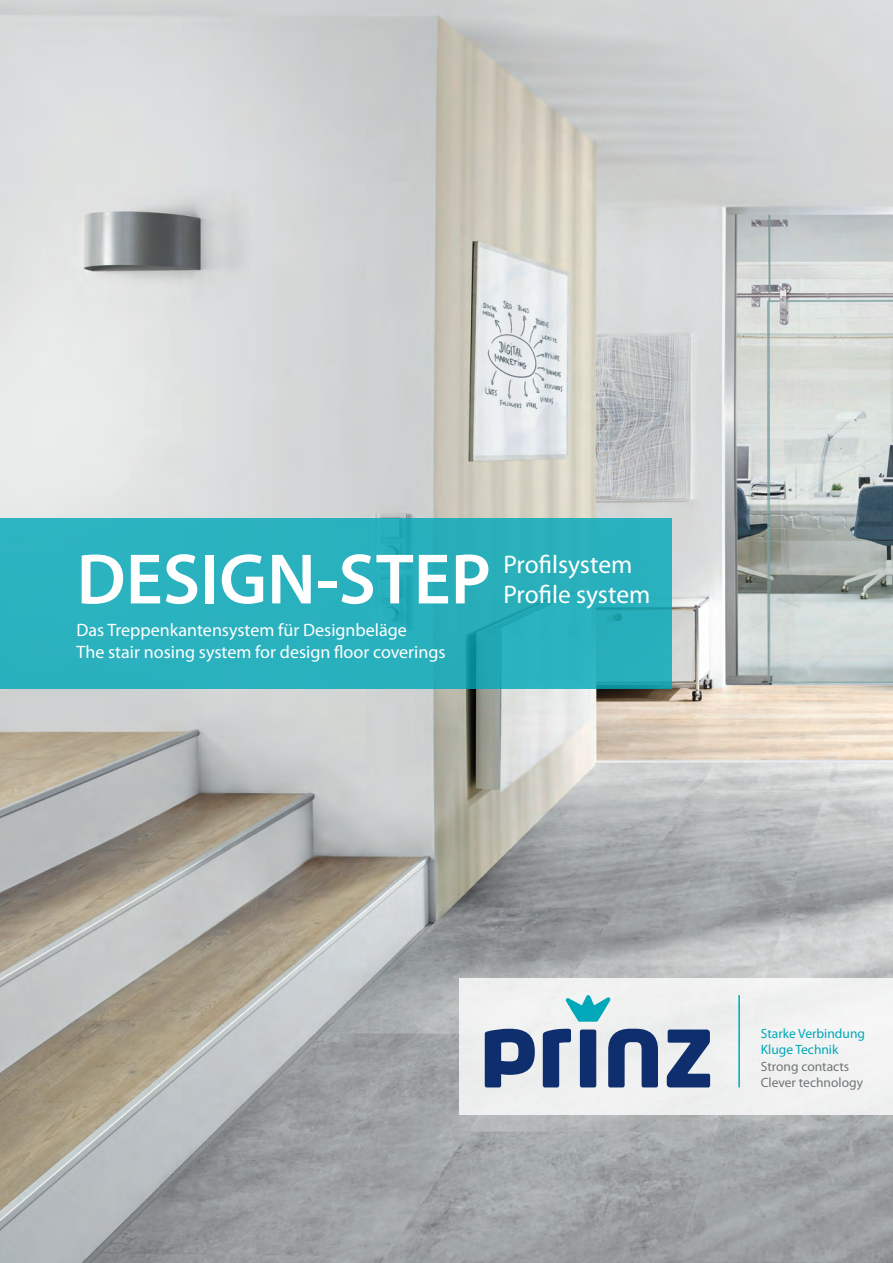
<style>
.page{position:relative;width:893px;height:1263px;background:#fff}
.page>*{position:absolute;margin:0;border:0;box-sizing:border-box;transform-origin:0 0}
.t1{font:600 72px "Myriad Pro";color:#fff}
.t2{font:25.5px/30.6px "Myriad Pro";color:#fff}
.t3{font:18px/21.6px "Myriad Pro";color:#fff}
.t4{font:13.5px/16.2px "Myriad Pro";color:#727477}
.t5{font:13.5px/16.2px "Myriad Pro";color:#00a8b9}
</style>
<div class="page">
<img style="left:0;top:0;width:893px;height:1263px">
<div style="left:0;top:518px;width:672px;height:171px;background:#2ab1be"></div>
<div style="left:459px;top:978px;width:434px;height:136px;background:#f0f1f1"></div>
<svg style="left:485px;top:1029px;width:50px;height:58px"></svg>
<svg style="left:543px;top:1029px;width:28px;height:58px"></svg>
<div style="left:580px;top:1029px;width:16px;height:58px;background:#0f2e6d;border-radius:2px"></div>
<svg style="left:608px;top:1029px;width:50px;height:58px"></svg>
<svg style="left:667px;top:1029px;width:43px;height:58px"></svg>
<svg style="left:565px;top:995px;width:46px;height:27px"></svg>
<hr style="left:738px;top:995px;width:2px;height:92px;background:#00a8b9">
<h1 class="t1" style="left:77px;top:539px;width:416px">DESIGN-STEP</h1>
<p class="t3" style="left:77px;top:620px;width:371px">Das Treppenkantensystem für Designbeläge<br>The stair nosing system for design floor coverings</p>
<h2 class="t2" style="left:503px;top:549px;width:148px">Profilsystem<br>Profile system</h2>
<p class="t5" style="left:761px;top:1026px;width:106px">Starke Verbindung<br>Kluge Technik</p>
<p class="t4" style="left:761px;top:1058px;width:104px">Strong contacts<br>Clever technology</p>
</div>
